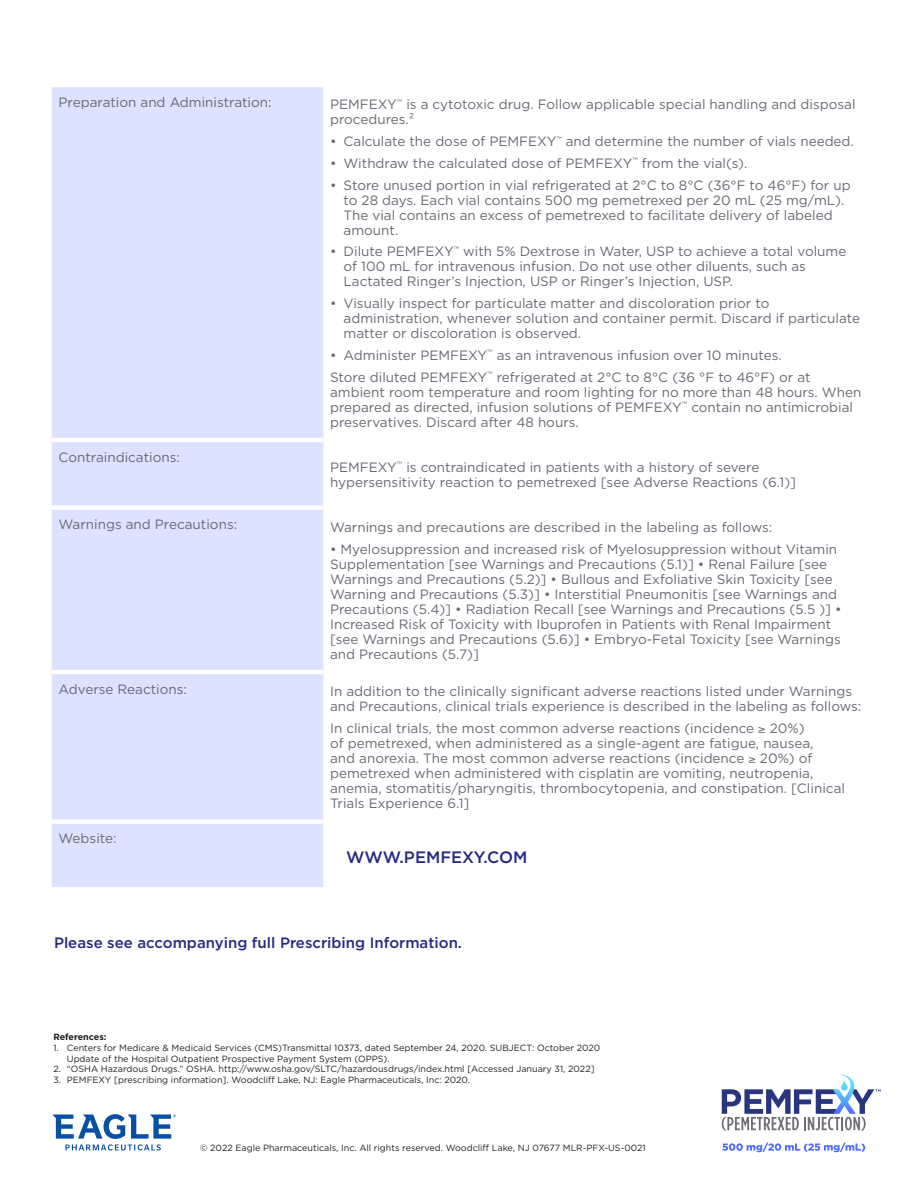
<style>
.page{position:relative;width:918px;height:1188px;background:#fff}
.page>*{position:absolute;margin:0;border:0;box-sizing:border-box;transform-origin:0 0}
.t1{font:500 16.5px "Gotham";color:#252982}
.t2{font:500 15px "Gotham";color:#252982}
.t3{font:13.5px/15px "Gotham";color:#676974}
.t4{font:9px/10.8px "Gotham";color:#231f20}
.t5{font:700 9px "Gotham";color:#231f20}
</style>
<div class="page">
<svg style="left:52px;top:1114px;width:124px;height:37px"></svg>
<svg style="left:722px;top:1074px;width:159px;height:57px"></svg>
<svg style="left:722px;top:1143px;width:143px;height:9px"></svg>
<div style="left:52px;top:87px;width:271px;height:800px;background:#dce2ff"></div>
<hr style="left:52px;top:438px;width:271px;height:4px;background:#fff">
<div style="left:52px;top:505px;width:271px;height:5px;background:#fff"></div>
<hr style="left:52px;top:670px;width:271px;height:4px;background:#fff">
<div style="left:52px;top:819px;width:271px;height:5px;background:#fff"></div>
<p class="t3" style="left:59px;top:94px;width:214px">Preparation and Administration:</p>
<p class="t3" style="left:330px;top:97px;width:527px">PEMFEXY<sup>™</sup> is a cytotoxic drug. Follow applicable special handling and disposal procedures.²</p>
<p class="t3" style="left:330px;top:133px;width:525px">• Calculate the dose of PEMFEXY<sup>™</sup> and determine the number of vials needed.</p>
<p class="t3" style="left:330px;top:155px;width:419px">• Withdraw the calculated dose of PEMFEXY<sup>™</sup> from the vial(s).</p>
<p class="t3" style="left:344px;top:177px;width:509px;text-indent:-14px">• Store unused portion in vial refrigerated at 2°C to 8°C (36°F to 46°F) for up to 28 days. Each vial contains 500 mg pemetrexed per 20 mL (25 mg/mL).<br>The vial contains an excess of pemetrexed to facilitate delivery of labeled amount.</p>
<p class="t3" style="left:344px;top:244px;width:504px;text-indent:-14px">• Dilute PEMFEXY<sup>™</sup> with 5% Dextrose in Water, USP to achieve a total volume of 100 mL for intravenous infusion. Do not use other diluents, such as<br>Lactated Ringer’s Injection, USP or Ringer’s Injection, USP.</p>
<p class="t3" style="left:344px;top:295px;width:518px;text-indent:-14px">• Visually inspect for particulate matter and discoloration prior to administration, whenever solution and container permit. Discard if particulate matter or discoloration is observed.</p>
<p class="t3" style="left:330px;top:347px;width:453px">• Administer PEMFEXY<sup>™</sup> as an intravenous infusion over 10 minutes.</p>
<p class="t3" style="left:330px;top:369px;width:533px">Store diluted PEMFEXY<sup>™</sup> refrigerated at 2°C to 8°C (36 °F to 46°F) or at ambient room temperature and room lighting for no more than 48 hours. When prepared as directed, infusion solutions of PEMFEXY<sup>™</sup> contain no antimicrobial preservatives. Discard after 48 hours.</p>
<p class="t3" style="left:59px;top:449px;width:123px">Contraindications:</p>
<p class="t3" style="left:330px;top:459px;width:468px">PEMFEXY<sup>™</sup> is contraindicated in patients with a history of severe hypersensitivity reaction to pemetrexed [see Adverse Reactions (6.1)]</p>
<p class="t3" style="left:59px;top:517px;width:180px">Warnings and Precautions:</p>
<p class="t3" style="left:330px;top:519px;width:444px">Warnings and precautions are described in the labeling as follows:</p>
<p class="t3" style="left:330px;top:541px;width:513px">• Myelosuppression and increased risk of Myelosuppression without Vitamin Supplementation [see Warnings and Precautions (5.1)] • Renal Failure [see Warnings and Precautions (5.2)] • Bullous and Exfoliative Skin Toxicity [see Warning and Precautions (5.3)] • Interstitial Pneumonitis [see Warnings and Precautions (5.4)] • Radiation Recall [see Warnings and Precautions (5.5 )] • Increased Risk of Toxicity with Ibuprofen in Patients with Renal Impairment [see Warnings and Precautions (5.6)] • Embryo-Fetal Toxicity [see Warnings and Precautions (5.7)]</p>
<p class="t3" style="left:59px;top:681px;width:130px">Adverse Reactions:</p>
<p class="t3" style="left:330px;top:684px;width:533px">In addition to the clinically significant adverse reactions listed under Warnings and Precautions, clinical trials experience is described in the labeling as follows:</p>
<p class="t3" style="left:330px;top:721px;width:516px">In clinical trials, the most common adverse reactions (incidence ≥ 20%)<br>of pemetrexed, when administered as a single-agent are fatigue, nausea,<br>and anorexia. The most common adverse reactions (incidence ≥ 20%) of pemetrexed when administered with cisplatin are vomiting, neutropenia, anemia, stomatitis/pharyngitis, thrombocytopenia, and constipation. [Clinical Trials Experience 6.1]</p>
<p class="t3" style="left:59px;top:831px;width:59px">Website:</p>
<p class="t1" style="left:346px;top:846px;width:183px">WWW.PEMFEXY.COM</p>
<p class="t2" style="left:54px;top:933px;width:410px">Please see accompanying full Prescribing Information.</p>
<p class="t5" style="left:53px;top:1031px;width:55px">References:</p>
<p class="t4" style="left:67px;top:1042px;width:535px;text-indent:-14px">1. Centers for Medicare &amp; Medicaid Services (CMS)Transmittal 10373, dated September 24, 2020. SUBJECT: October 2020<br>Update of the Hospital Outpatient Prospective Payment System (OPPS).</p>
<p class="t4" style="left:53px;top:1064px;width:543px">2. “OSHA Hazardous Drugs.” OSHA. http://www.osha.gov/SLTC/hazardousdrugs/index.html [Accessed January 31, 2022]</p>
<p class="t4" style="left:53px;top:1074px;width:418px">3. PEMFEXY [prescribing information]. Woodcliff Lake, NJ: Eagle Pharmaceuticals, Inc: 2020.</p>
<p class="t4" style="left:200px;top:1143px;width:447px">© 2022 Eagle Pharmaceuticals, Inc. All rights reserved. Woodcliff Lake, NJ 07677 MLR-PFX-US-0021</p>
</div>
